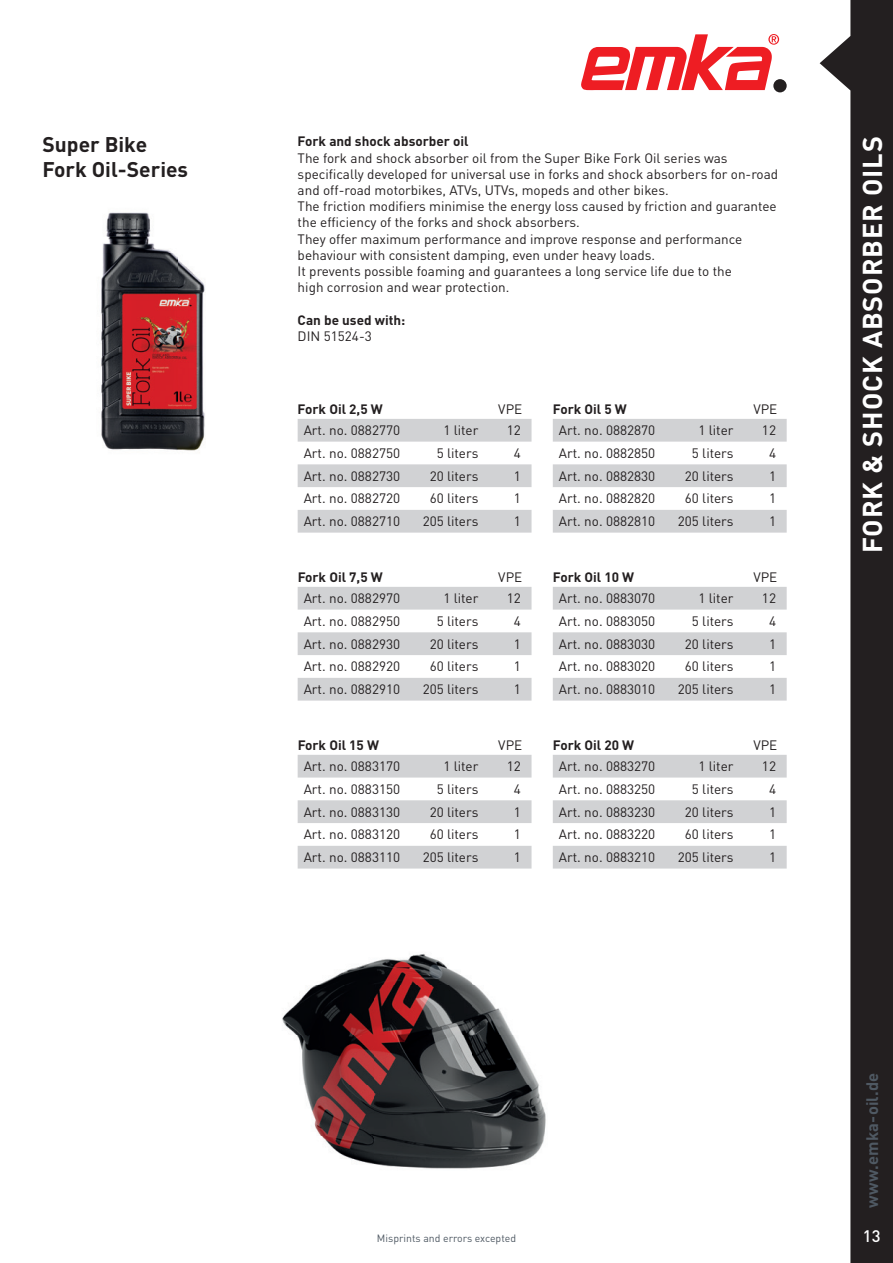
<style>
.page{position:relative;width:893px;height:1263px;background:#fff}
.page>*{position:absolute;margin:0;border:0;box-sizing:border-box;transform-origin:0 0}
.t1{font:700 27px "DIN Pro";letter-spacing:.035em;color:#fff}
.t2{font:700 21px/25.2px "DIN Pro";color:#231f20}
.t3{font:700 16.5px "DIN Pro";letter-spacing:.01em;color:#4f5963}
.t4{font:500 16.5px "DIN Pro";color:#fff}
.t5{font:13.5px/16.2px "DIN Pro";color:#231f20}
.t6{font:700 13.5px "DIN Pro";color:#231f20}
.t7{font:10.5px "DIN Pro";color:#4f5963}
</style>
<div class="page">
<svg style="left:820px;top:0;width:73px;height:1263px;fill:#231f20"></svg>
<svg style="left:581px;top:34px;width:198px;height:57px"></svg>
<div style="left:773px;top:79px;width:14px;height:13px;background:#231f20;border-radius:50%"></div>
<img style="left:101px;top:212px;width:104px;height:239px">
<svg style="left:298px;top:419px;width:233px;height:114px"></svg>
<svg style="left:553px;top:419px;width:234px;height:114px"></svg>
<svg style="left:298px;top:587px;width:233px;height:114px"></svg>
<svg style="left:553px;top:587px;width:234px;height:114px"></svg>
<svg style="left:298px;top:755px;width:233px;height:113px"></svg>
<svg style="left:553px;top:755px;width:234px;height:113px"></svg>
<img style="left:282px;top:953px;width:264px;height:216px">
<h2 class="t2" style="left:43px;top:131px;width:147px">Super Bike<br>Fork Oil-Series</h2>
<p class="t6" style="left:298px;top:133px;width:172px">Fork and shock absorber oil</p>
<p class="t5" style="left:298px;top:149px;width:482px">The fork and shock absorber oil from the Super Bike Fork Oil series was specifically developed for universal use in forks and shock absorbers for on-road and off-road motorbikes, ATVs, UTVs, mopeds and other bikes.<br>The friction modifiers minimise the energy loss caused by friction and guarantee the efficiency of the forks and shock absorbers.<br>They offer maximum performance and improve response and performance behaviour with consistent damping, even under heavy loads.<br>It prevents possible foaming and guarantees a long service life due to the<br>high corrosion and wear protection.</p>
<p class="t6" style="left:298px;top:311px;width:109px">Can be used with:</p>
<p class="t5" style="left:298px;top:328px;width:76px">DIN 51524-3</p>
<p class="t5" style="left:498px;top:401px;width:25px">VPE</p>
<p class="t6" style="left:553px;top:400px;width:76px">Fork Oil 5 W</p>
<p class="t5" style="left:559px;top:422px;width:98px">Art. no. 0882870</p>
<p class="t5" style="left:698px;top:422px;width:37px">1 liter</p>
<p class="t5" style="left:762px;top:422px;width:16px">12</p>
<p class="t5" style="left:559px;top:445px;width:98px">Art. no. 0882850</p>
<p class="t5" style="left:692px;top:445px;width:43px">5 liters</p>
<p class="t5" style="left:769px;top:445px;width:9px">4</p>
<p class="t5" style="left:559px;top:467px;width:98px">Art. no. 0882830</p>
<p class="t5" style="left:685px;top:467px;width:50px">20 liters</p>
<p class="t5" style="left:769px;top:467px;width:9px">1</p>
<p class="t5" style="left:559px;top:490px;width:98px">Art. no. 0882820</p>
<p class="t5" style="left:685px;top:490px;width:50px">60 liters</p>
<p class="t5" style="left:769px;top:490px;width:9px">1</p>
<p class="t5" style="left:559px;top:513px;width:98px">Art. no. 0882810</p>
<p class="t5" style="left:678px;top:513px;width:57px">205 liters</p>
<p class="t5" style="left:769px;top:513px;width:9px">1</p>
<p class="t6" style="left:298px;top:400px;width:87px">Fork Oil 2,5 W</p>
<p class="t5" style="left:304px;top:422px;width:98px">Art. no. 0882770</p>
<p class="t5" style="left:443px;top:422px;width:37px">1 liter</p>
<p class="t5" style="left:507px;top:422px;width:16px">12</p>
<p class="t5" style="left:304px;top:445px;width:98px">Art. no. 0882750</p>
<p class="t5" style="left:437px;top:445px;width:43px">5 liters</p>
<p class="t5" style="left:514px;top:445px;width:9px">4</p>
<p class="t5" style="left:304px;top:467px;width:98px">Art. no. 0882730</p>
<p class="t5" style="left:430px;top:467px;width:50px">20 liters</p>
<p class="t5" style="left:514px;top:467px;width:9px">1</p>
<p class="t5" style="left:304px;top:490px;width:98px">Art. no. 0882720</p>
<p class="t5" style="left:430px;top:490px;width:50px">60 liters</p>
<p class="t5" style="left:514px;top:490px;width:9px">1</p>
<p class="t5" style="left:304px;top:513px;width:98px">Art. no. 0882710</p>
<p class="t5" style="left:423px;top:513px;width:57px">205 liters</p>
<p class="t5" style="left:514px;top:513px;width:9px">1</p>
<p class="t5" style="left:753px;top:401px;width:25px">VPE</p>
<p class="t5" style="left:498px;top:569px;width:25px">VPE</p>
<p class="t6" style="left:553px;top:568px;width:83px">Fork Oil 10 W</p>
<p class="t5" style="left:559px;top:590px;width:98px">Art. no. 0883070</p>
<p class="t5" style="left:698px;top:590px;width:37px">1 liter</p>
<p class="t5" style="left:762px;top:590px;width:16px">12</p>
<p class="t5" style="left:559px;top:613px;width:98px">Art. no. 0883050</p>
<p class="t5" style="left:692px;top:613px;width:43px">5 liters</p>
<p class="t5" style="left:769px;top:613px;width:9px">4</p>
<p class="t5" style="left:559px;top:635px;width:98px">Art. no. 0883030</p>
<p class="t5" style="left:685px;top:635px;width:50px">20 liters</p>
<p class="t5" style="left:769px;top:635px;width:9px">1</p>
<p class="t5" style="left:559px;top:658px;width:98px">Art. no. 0883020</p>
<p class="t5" style="left:685px;top:658px;width:50px">60 liters</p>
<p class="t5" style="left:769px;top:658px;width:9px">1</p>
<p class="t5" style="left:559px;top:681px;width:98px">Art. no. 0883010</p>
<p class="t5" style="left:678px;top:681px;width:57px">205 liters</p>
<p class="t5" style="left:769px;top:681px;width:9px">1</p>
<p class="t6" style="left:298px;top:568px;width:87px">Fork Oil 7,5 W</p>
<p class="t5" style="left:304px;top:590px;width:98px">Art. no. 0882970</p>
<p class="t5" style="left:443px;top:590px;width:37px">1 liter</p>
<p class="t5" style="left:507px;top:590px;width:16px">12</p>
<p class="t5" style="left:304px;top:613px;width:98px">Art. no. 0882950</p>
<p class="t5" style="left:437px;top:613px;width:43px">5 liters</p>
<p class="t5" style="left:514px;top:613px;width:9px">4</p>
<p class="t5" style="left:304px;top:635px;width:98px">Art. no. 0882930</p>
<p class="t5" style="left:430px;top:635px;width:50px">20 liters</p>
<p class="t5" style="left:514px;top:635px;width:9px">1</p>
<p class="t5" style="left:304px;top:658px;width:98px">Art. no. 0882920</p>
<p class="t5" style="left:430px;top:658px;width:50px">60 liters</p>
<p class="t5" style="left:514px;top:658px;width:9px">1</p>
<p class="t5" style="left:304px;top:681px;width:98px">Art. no. 0882910</p>
<p class="t5" style="left:423px;top:681px;width:57px">205 liters</p>
<p class="t5" style="left:514px;top:681px;width:9px">1</p>
<p class="t5" style="left:753px;top:569px;width:25px">VPE</p>
<p class="t5" style="left:498px;top:737px;width:25px">VPE</p>
<p class="t6" style="left:553px;top:736px;width:83px">Fork Oil 20 W</p>
<p class="t5" style="left:559px;top:758px;width:98px">Art. no. 0883270</p>
<p class="t5" style="left:698px;top:758px;width:37px">1 liter</p>
<p class="t5" style="left:762px;top:758px;width:16px">12</p>
<p class="t5" style="left:559px;top:781px;width:98px">Art. no. 0883250</p>
<p class="t5" style="left:692px;top:781px;width:43px">5 liters</p>
<p class="t5" style="left:769px;top:781px;width:9px">4</p>
<p class="t5" style="left:559px;top:803px;width:98px">Art. no. 0883230</p>
<p class="t5" style="left:685px;top:803px;width:50px">20 liters</p>
<p class="t5" style="left:769px;top:803px;width:9px">1</p>
<p class="t5" style="left:559px;top:826px;width:98px">Art. no. 0883220</p>
<p class="t5" style="left:685px;top:826px;width:50px">60 liters</p>
<p class="t5" style="left:769px;top:826px;width:9px">1</p>
<p class="t5" style="left:559px;top:849px;width:98px">Art. no. 0883210</p>
<p class="t5" style="left:678px;top:849px;width:57px">205 liters</p>
<p class="t5" style="left:769px;top:849px;width:9px">1</p>
<p class="t6" style="left:298px;top:736px;width:83px">Fork Oil 15 W</p>
<p class="t5" style="left:304px;top:758px;width:98px">Art. no. 0883170</p>
<p class="t5" style="left:443px;top:758px;width:37px">1 liter</p>
<p class="t5" style="left:507px;top:758px;width:16px">12</p>
<p class="t5" style="left:304px;top:781px;width:98px">Art. no. 0883150</p>
<p class="t5" style="left:437px;top:781px;width:43px">5 liters</p>
<p class="t5" style="left:514px;top:781px;width:9px">4</p>
<p class="t5" style="left:304px;top:803px;width:98px">Art. no. 0883130</p>
<p class="t5" style="left:430px;top:803px;width:50px">20 liters</p>
<p class="t5" style="left:514px;top:803px;width:9px">1</p>
<p class="t5" style="left:304px;top:826px;width:98px">Art. no. 0883120</p>
<p class="t5" style="left:430px;top:826px;width:50px">60 liters</p>
<p class="t5" style="left:514px;top:826px;width:9px">1</p>
<p class="t5" style="left:304px;top:849px;width:98px">Art. no. 0883110</p>
<p class="t5" style="left:423px;top:849px;width:57px">205 liters</p>
<p class="t5" style="left:514px;top:849px;width:9px">1</p>
<p class="t5" style="left:753px;top:737px;width:25px">VPE</p>
<p class="t7" style="left:377px;top:1231px;width:141px">Misprints and errors excepted</p>
<h1 class="t1" style="left:854px;top:553px;width:418px;rotate:-90deg">FORK &amp; SHOCK ABSORBER OILS</h1>
<p class="t3" style="left:861px;top:1208px;width:137px;rotate:-90deg">www.emka-oil.de</p>
<p class="t4" style="left:863px;top:1225px;width:19px">13</p>
</div>
